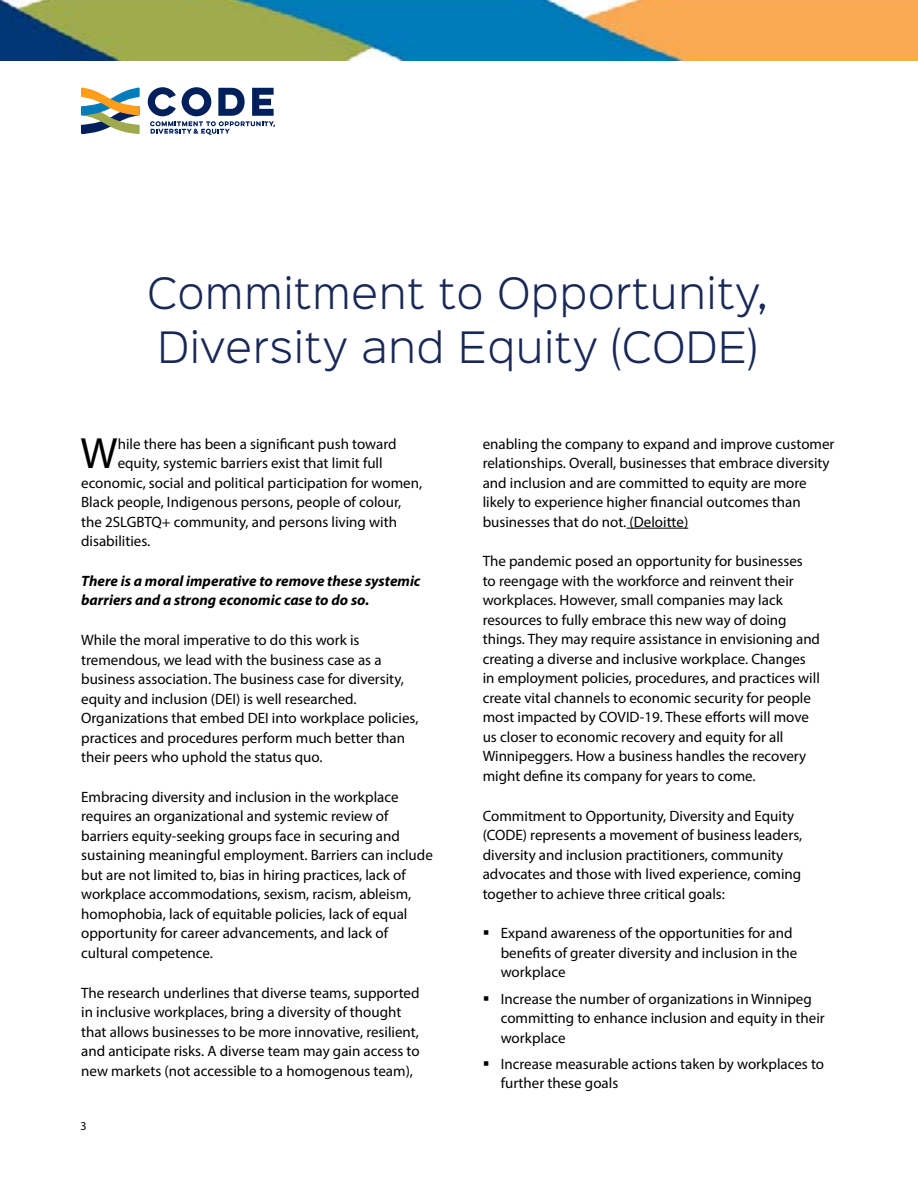
<style>
.page{position:relative;width:918px;height:1188px;background:#fff}
.page>*{position:absolute;margin:0;border:0;box-sizing:border-box;transform-origin:0 0}
.t1{font:43.95px "Myriad Pro";color:#000}
.t2{font:300 39px/54px "Sinkin Sans 300";letter-spacing:.025em;color:#182857}
.t3{font:15px/19.5px "Myriad Pro";color:#000}
.t4{font:italic 700 15px/19.5px "Myriad Pro";color:#000}
.t5{font:12px "Myriad Pro";color:#000}
</style>
<div class="page">
<img style="left:0;top:0;width:918px;height:61px">
<hr style="left:626px;top:528px;width:62px;height:1px;background:#000">
<svg style="left:148px;top:87px;width:127px;height:48px"></svg>
<svg style="left:81px;top:88px;width:59px;height:46px"></svg>
<h2 class="t2" style="left:147px;top:264px;width:622px">Commitment to Opportunity,<br>Diversity and Equity (CODE)</h2>
<h1 class="t1" style="left:81px;top:426px;width:39px">W</h1>
<p class="t3" style="left:118px;top:434px;width:280px">hile there has been a significant push toward</p>
<p class="t3" style="left:118px;top:453px;width:267px">equity, systemic barriers exist that limit full</p>
<p class="t3" style="left:81px;top:473px;width:343px">economic, social and political participation for women,</p>
<p class="t3" style="left:81px;top:492px;width:322px">Black people, Indigenous persons, people of colour,</p>
<p class="t3" style="left:81px;top:512px;width:317px">the 2SLGBTQ+ community, and persons living with</p>
<p class="t3" style="left:81px;top:531px;width:71px">disabilities.</p>
<p class="t4" style="left:81px;top:571px;width:341px">There is a moral imperative to remove these systemic barriers and a strong economic case to do so.</p>
<p class="t3" style="left:81px;top:630px;width:339px">While the moral imperative to do this work is tremendous, we lead with the business case as a business association. The business case for diversity, equity and inclusion (DEI) is well researched.<br>Organizations that embed DEI into workplace policies, practices and procedures perform much better than their peers who uphold the status quo.</p>
<p class="t3" style="left:81px;top:787px;width:353px">Embracing diversity and inclusion in the workplace requires an organizational and systemic review of barriers equity-seeking groups face in securing and sustaining meaningful employment. Barriers can include but are not limited to, bias in hiring practices, lack of workplace accommodations, sexism, racism, ableism, homophobia, lack of equitable policies, lack of equal opportunity for career advancements, and lack of cultural competence.</p>
<p class="t3" style="left:81px;top:983px;width:340px">The research underlines that diverse teams, supported in inclusive workplaces, bring a diversity of thought that allows businesses to be more innovative, resilient, and anticipate risks. A diverse team may gain access to new markets (not accessible to a homogenous team),</p>
<p class="t5" style="left:80px;top:1119px;width:8px">3</p>
<p class="t3" style="left:483px;top:434px;width:353px">enabling the company to expand and improve customer relationships. Overall, businesses that embrace diversity and inclusion and are committed to equity are more likely to experience higher financial outcomes than businesses that do not. (Deloitte)</p>
<p class="t3" style="left:483px;top:551px;width:339px">The pandemic posed an opportunity for businesses<br>to reengage with the workforce and reinvent their workplaces. However, small companies may lack resources to fully embrace this new way of doing things. They may require assistance in envisioning and creating a diverse and inclusive workplace. Changes in employment policies, procedures, and practices will create vital channels to economic security for people most impacted by COVID-19. These efforts will move us closer to economic recovery and equity for all Winnipeggers. How a business handles the recovery might define its company for years to come.</p>
<p class="t3" style="left:483px;top:806px;width:321px">Commitment to Opportunity, Diversity and Equity (CODE) represents a movement of business leaders, diversity and inclusion practitioners, community advocates and those with lived experience, coming together to achieve three critical goals:</p>
<p class="t3" style="left:501px;top:923px;width:298px">Expand awareness of the opportunities for and benefits of greater diversity and inclusion in the workplace</p>
<p class="t3" style="left:501px;top:989px;width:326px">Increase the number of organizations in Winnipeg committing to enhance inclusion and equity in their workplace</p>
<p class="t3" style="left:501px;top:1054px;width:325px">Increase measurable actions taken by workplaces to further these goals</p>
</div>
